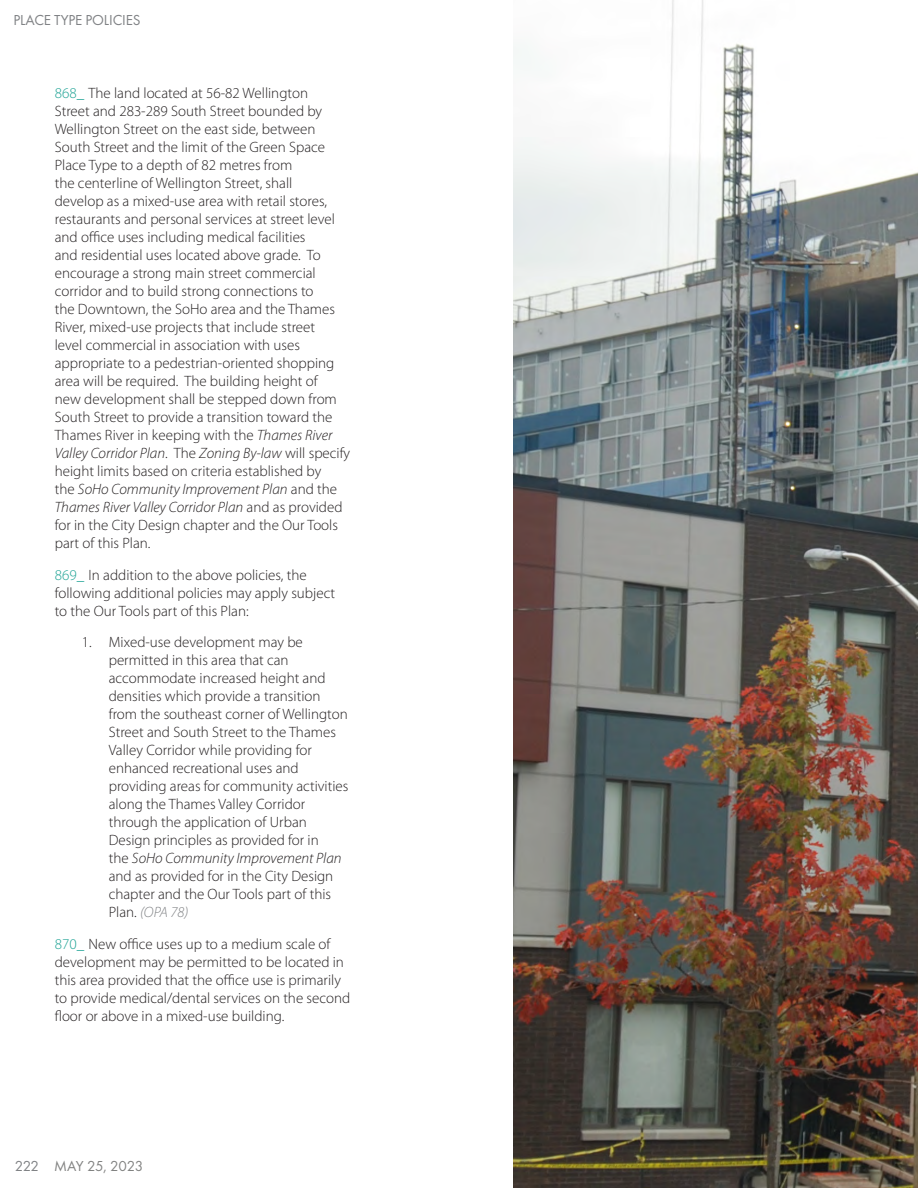
<style>
.page{position:relative;width:918px;height:1188px;background:#fff}
.page>*{position:absolute;margin:0;border:0;box-sizing:border-box;transform-origin:0 0}
.Body_Copy_-_P{font:300 15px/18px "Myriad Pro";color:#231f20}
.t1{font:15px "Futura PT";letter-spacing:-.01em;color:#808285}
.t2{font:15px "Futura PT";letter-spacing:-.03em;color:#040503}
.s1{color:#1da294}
.s2{font-style:italic}
.s3{font-style:italic;color:#808285}
</style>
<div class="page">
<img style="left:513px;top:0;width:405px;height:1188px">
<p class="t1" style="left:14px;top:11px;width:129px">PLACE TYPE POLICIES</p>
<p class="Body_Copy_-_P" style="left:55px;top:84px;width:297px"><span class="s1">868_</span> The land located at 56-82 Wellington<br>Street and 283-289 South Street bounded by Wellington Street on the east side, between South Street and the limit of the Green Space Place Type to a depth of 82 metres from<br>the centerline of Wellington Street, shall<br>develop as a mixed-use area with retail stores, restaurants and personal services at street level and office uses including medical facilities<br>and residential uses located above grade. To encourage a strong main street commercial corridor and to build strong connections to<br>the Downtown, the SoHo area and the Thames River, mixed-use projects that include street<br>level commercial in association with uses appropriate to a pedestrian-oriented shopping area will be required. The building height of<br>new development shall be stepped down from South Street to provide a transition toward the Thames River in keeping with the <span class="s2">Thames River Valley Corridor Plan</span>. The <span class="s2">Zoning By-law</span> will specify height limits based on criteria established by<br>the <span class="s2">SoHo Community Improvement Plan</span> and the <span class="s2">Thames River Valley Corridor Plan</span> and as provided for in the City Design chapter and the Our Tools part of this Plan.</p>
<p class="Body_Copy_-_P" style="left:55px;top:566px;width:282px"><span class="s1">869_</span> In addition to the above policies, the following additional policies may apply subject to the Our Tools part of this Plan:</p>
<p class="Body_Copy_-_P" style="left:109px;top:633px;width:241px;text-indent:-27px">1. Mixed-use development may be permitted in this area that can accommodate increased height and densities which provide a transition from the southeast corner of Wellington Street and South Street to the Thames Valley Corridor while providing for enhanced recreational uses and providing areas for community activities along the Thames Valley Corridor through the application of Urban Design principles as provided for in<br>the <span class="s2">SoHo Community Improvement Plan </span>and as provided for in the City Design chapter and the Our Tools part of this Plan. <span class="s3">(OPA 78)</span></p>
<p class="Body_Copy_-_P" style="left:55px;top:935px;width:297px"><span class="s1">870_</span> New office uses up to a medium scale of development may be permitted to be located in this area provided that the office use is primarily to provide medical/dental services on the second floor or above in a mixed-use building.</p>
<p class="t1" style="left:15px;top:1157px;width:26px">222</p>
<p class="t2" style="left:54px;top:1157px;width:91px">MAY 25, 2023</p>
</div>
